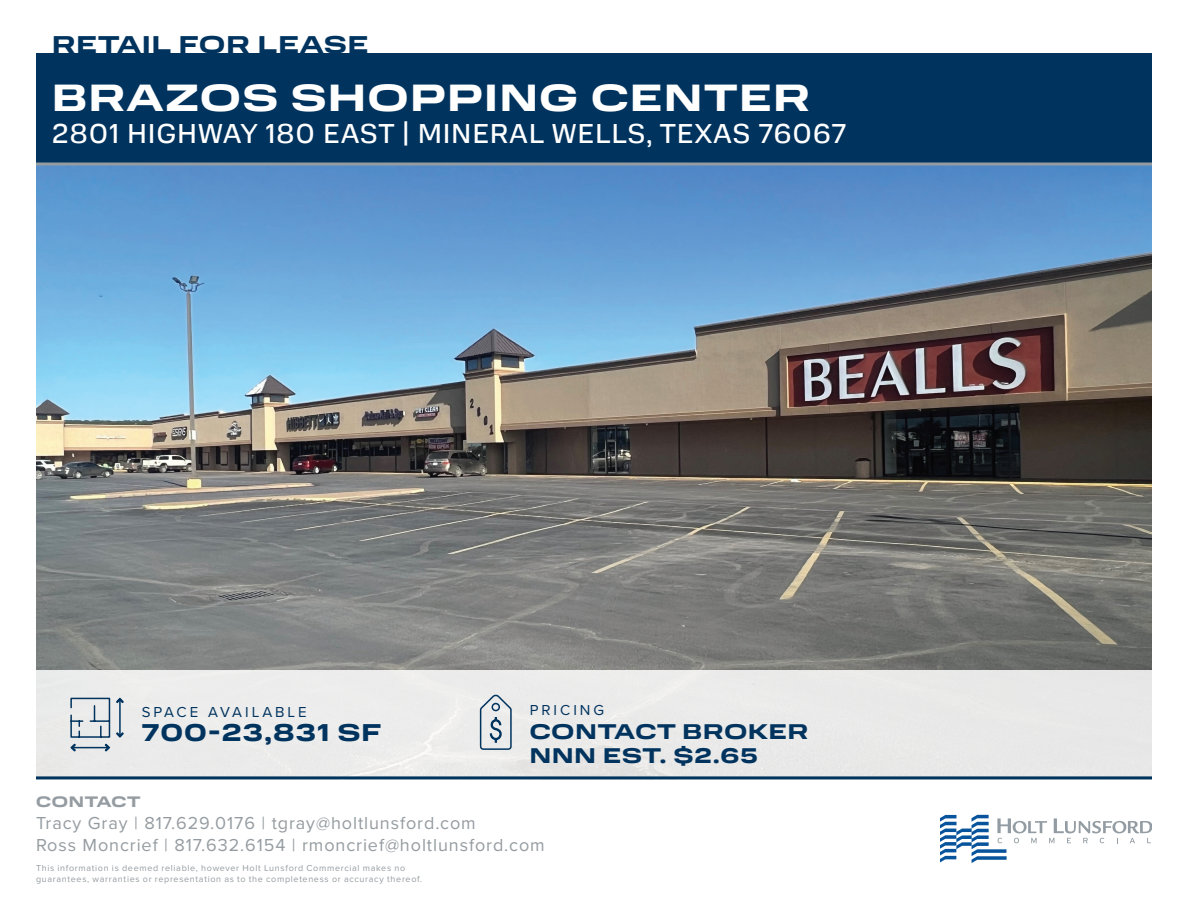
<style>
.page{position:relative;width:1188px;height:918px;background:#fff}
.page>*{position:absolute;margin:0;border:0;box-sizing:border-box;transform-origin:0 0}
.t1{font:700 37.5px "Normalidad Extended";letter-spacing:.05em;color:#fff}
.t2{font:27px "Normalidad Text";letter-spacing:.05em;color:#fff}
.t3{font:700 24px "Normalidad Extended";letter-spacing:.05em;color:#00335e}
.t4{font:700 21px/24px "Normalidad Extended";letter-spacing:.05em;color:#00335e}
.t5{font:18px/21.6px "Proxima Nova";letter-spacing:.05em;color:#959ca1}
.t6{font:15px "Proxima Nova";letter-spacing:.2em;color:#00335e}
.t7{font:700 15px "Normalidad Extended";letter-spacing:.04em;color:#959ca1}
.t8{font:9px/10.8px "Proxima Nova";letter-spacing:.075em;color:#959ca1}
</style>
<div class="page">
<img style="left:36px;top:166px;width:1116px;height:504px">
<div style="left:36px;top:670px;width:1116px;height:109px;background:#eaeaea"></div>
<svg style="left:70px;top:697px;width:54px;height:55px"></svg>
<svg style="left:479px;top:694px;width:33px;height:56px"></svg>
<svg style="left:940px;top:815px;width:212px;height:48px"></svg>
<hr style="left:36px;top:776px;width:1116px;height:3px;background:#00335e">
<div style="left:36px;top:53px;width:1116px;height:110px;background:#00335e"></div>
<hr style="left:36px;top:163px;width:1116px;height:3px;background:#959ca1">
<h3 class="t3" style="left:52px;top:26px;width:318px">RETAIL FOR LEASE</h3>
<h1 class="t1" style="left:52px;top:70px;width:759px">BRAZOS SHOPPING CENTER</h1>
<h2 class="t2" style="left:52px;top:114px;width:796px">2801 HIGHWAY 180 EAST | MINERAL WELLS, TEXAS 76067</h2>
<h3 class="t6" style="left:142px;top:701px;width:167px">SPACE AVAILABLE</h3>
<h3 class="t3" style="left:142px;top:715px;width:241px">700-23,831 SF</h3>
<h3 class="t6" style="left:530px;top:699px;width:76px">PRICING</h3>
<h3 class="t4" style="left:530px;top:718px;width:280px">CONTACT BROKER<br>NNN EST. $2.65</h3>
<h3 class="t7" style="left:36px;top:791px;width:106px">CONTACT</h3>
<h3 class="t5" style="left:36px;top:811px;width:510px">Tracy Gray | 817.629.0176 | tgray@holtlunsford.com<br>Ross Moncrief | 817.632.6154 | rmoncrief@holtlunsford.com</h3>
<p class="t8" style="left:36px;top:862px;width:388px">This information is deemed reliable, however Holt Lunsford Commercial makes no guarantees, warranties or representation as to the completeness or accuracy thereof.</p>
</div>
